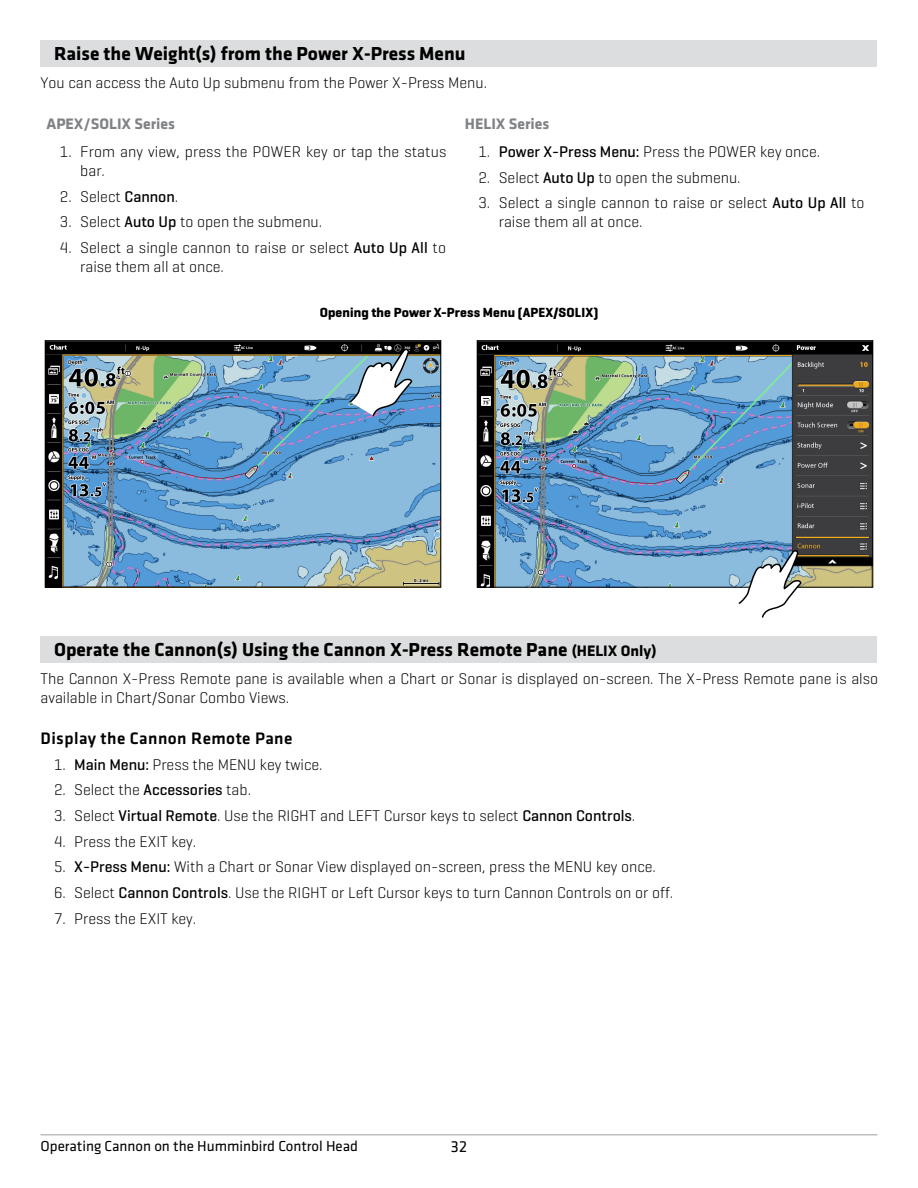
<style>
.page{position:relative;width:918px;height:1188px;background:#fff}
.page>*{position:absolute;margin:0;border:0;box-sizing:border-box;transform-origin:0 0}
.t1{font:700 19.5px "Klavika";color:#000}
.t2{font:500 17.25px "Klavika";letter-spacing:.025em;color:#000}
.t3{font:16.5px "Klavika";color:#000}
.t4{font:300 15.75px/18.9px "Geogrotesque";color:#000}
.t5{font:700 15.75px "Klavika";color:#808285}
.t6{font:15px "Klavika";color:#000}
.t7{font:700 13.5px "Geogrotesque";letter-spacing:.01em;color:#000}
.s1{font-weight:500}
.s2{font-size:15.75px}
</style>
<div class="page">
<hr style="left:40px;top:1134px;width:838px;height:2px;background:#bcbec0">
<div style="left:40px;top:40px;width:838px;height:27px;background:#dcddde"></div>
<div style="left:40px;top:636px;width:838px;height:27px;background:#dcddde"></div>
<img style="left:47px;top:342px;width:392px;height:244px">
<div style="left:45px;top:340px;width:396px;height:248px;border:1px solid #000"></div>
<img style="left:479px;top:342px;width:392px;height:244px">
<div style="left:477px;top:340px;width:396px;height:248px;border:1px solid #000"></div>
<svg style="left:349px;top:349px;width:63px;height:67px"></svg>
<svg style="left:739px;top:550px;width:63px;height:68px"></svg>
<p class="t1" style="left:54px;top:39px;width:413px">Raise the Weight(s) from the Power X-Press Menu</p>
<p class="t4" style="left:40px;top:73px;width:448px">You can access the Auto Up submenu from the Power X-Press Menu.</p>
<p class="t5" style="left:47px;top:113px;width:130px">APEX/SOLIX Series</p>
<p class="t5" style="left:465px;top:113px;width:86px">HELIX Series</p>
<p class="t4" style="left:80px;top:142px;width:368px;text-indent:-20px">1. From any view, press the POWER key or tap the status bar.</p>
<p class="t4" style="left:60px;top:186px;width:120px">2. Select <span class="s1">Cannon</span>.</p>
<p class="t4" style="left:60px;top:212px;width:264px">3. Select <span class="s1">Auto Up</span> to open the submenu.</p>
<p class="t4" style="left:80px;top:238px;width:367px;text-indent:-20px">4. Select a single cannon to raise or select <span class="s1">Auto Up All</span> to raise them all at once.</p>
<p class="t4" style="left:479px;top:142px;width:343px">1. <span class="s1">Power X-Press Menu:</span> Press the POWER key once.</p>
<p class="t4" style="left:479px;top:167px;width:264px">2. Select <span class="s1">Auto Up</span> to open the submenu.</p>
<p class="t4" style="left:499px;top:193px;width:367px;text-indent:-20px">3. Select a single cannon to raise or select <span class="s1">Auto Up All</span> to raise them all at once.</p>
<p class="t7" style="left:320px;top:304px;width:280px">Opening the Power X-Press Menu (APEX/SOLIX)</p>
<p class="t1" style="left:54px;top:635px;width:604px">Operate the Cannon(s) Using the Cannon X-Press Remote Pane <span class="s2">(HELIX Only)</span></p>
<p class="t4" style="left:41px;top:669px;width:839px">The Cannon X-Press Remote pane is available when a Chart or Sonar is displayed on-screen. The X-Press Remote pane is also available in Chart/Sonar Combo Views.</p>
<p class="t2" style="left:40px;top:727px;width:253px">Display the Cannon Remote Pane</p>
<p class="t4" style="left:54px;top:754px;width:270px">1. <span class="s1">Main Menu:</span> Press the MENU key twice.</p>
<p class="t4" style="left:54px;top:780px;width:199px">2. Select the <span class="s1">Accessories</span> tab.</p>
<p class="t4" style="left:54px;top:806px;width:583px">3. Select <span class="s1">Virtual Remote</span>. Use the RIGHT and LEFT Cursor keys to select <span class="s1">Cannon Controls</span>.</p>
<p class="t4" style="left:54px;top:831px;width:144px">4. Press the EXIT key.</p>
<p class="t4" style="left:54px;top:857px;width:603px">5. <span class="s1">X-Press Menu:</span> With a Chart or Sonar View displayed on-screen, press the MENU key once.</p>
<p class="t4" style="left:54px;top:883px;width:621px">6. Select <span class="s1">Cannon Controls</span>. Use the RIGHT or Left Cursor keys to turn Cannon Controls on or off.</p>
<p class="t4" style="left:54px;top:908px;width:144px">7. Press the EXIT key.</p>
<p class="t6" style="left:40px;top:1136px;width:319px">Operating Cannon on the Humminbird Control Head</p>
<p class="t3" style="left:451px;top:1135px;width:18px">32</p>
</div>
